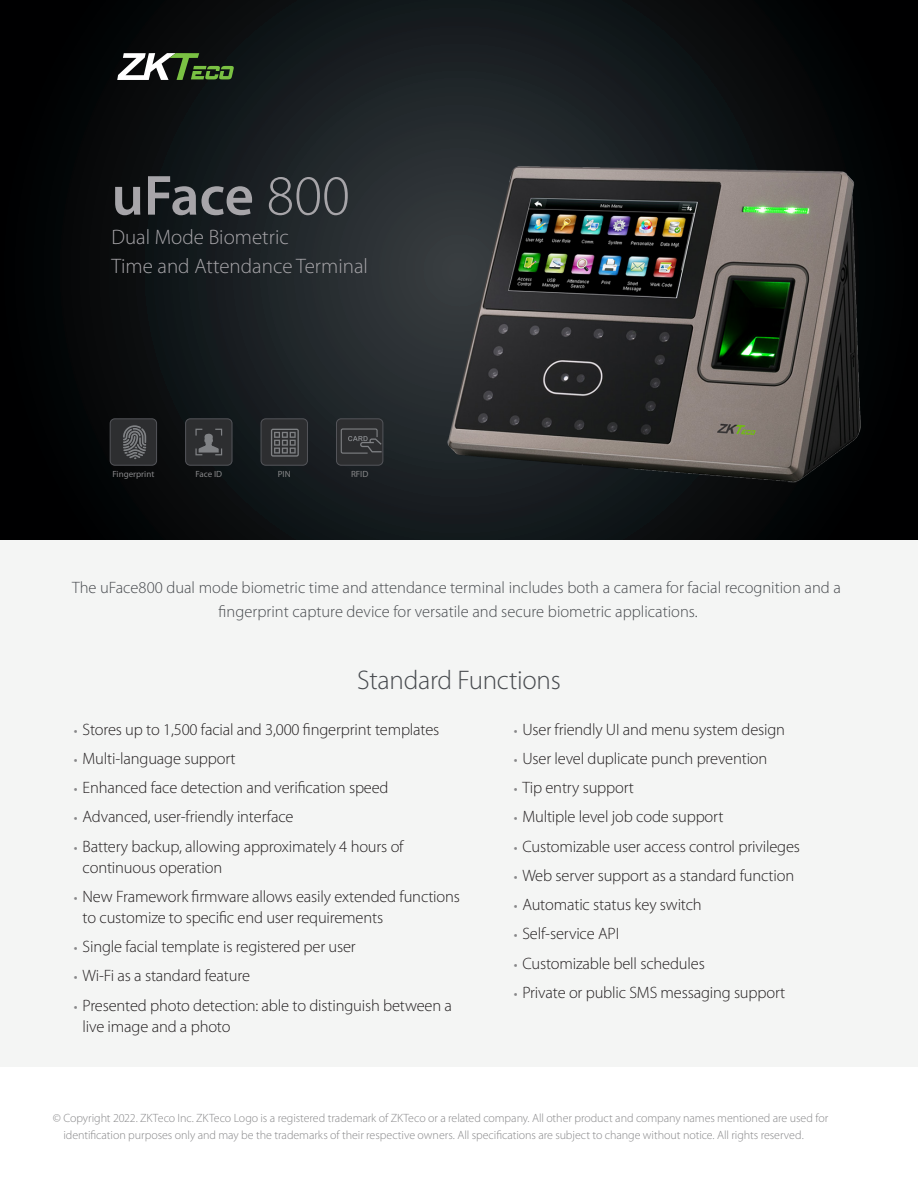
<style>
.page{position:relative;width:918px;height:1188px;background:#fff}
.page>*{position:absolute;margin:0;border:0;box-sizing:border-box;transform-origin:0 0}
.t1{font:600 57px "Myriad Pro";letter-spacing:-.005em;color:#a7a5a9}
.headlines{font:300 27px "Myriad Pro";letter-spacing:-.01em;color:#474a4e}
.t2{font:300 21px "Myriad Pro";color:#a7a5a9}
.t3{font:300 16.5px/21px "Myriad Pro";letter-spacing:-.01em;color:#231f20}
.INTRO{font:300 16.5px/24px "Myriad Pro";color:#474a4e;text-align:center}
.t4{font:300 12px/16.5px "Myriad Pro";letter-spacing:-.005em;color:#878789}
._18_-H3{font:9px "Myriad Pro";color:#878789}
.s1{font-weight:300}
.s2{font-weight:400;font-size:13.5px;color:#878789}
</style>
<div class="page">
<div style="left:0;top:540px;width:918px;height:526px;background:#f4f5f4"></div>
<svg style="left:0;top:0;width:918px;height:540px;background:#101416"></svg>
<img style="left:443px;top:160px;width:421px;height:326px">
<svg style="left:117px;top:53px;width:117px;height:27px"></svg>
<div style="left:110px;top:419px;width:47px;height:46px;background:#2d2e30;border-radius:5px"></div>
<svg style="left:123px;top:425px;width:23px;height:34px"></svg>
<div style="left:110px;top:418px;width:47px;height:48px;border:1px solid #54555a;border-radius:5px"></div>
<div style="left:336px;top:419px;width:47px;height:46px;background:#2d2e30;border-radius:5px"></div>
<svg style="left:340px;top:428px;width:41px;height:26px"></svg>
<div style="left:336px;top:418px;width:47px;height:48px;border:1px solid #54555a;border-radius:5px"></div>
<div style="left:186px;top:419px;width:46px;height:46px;background:#2d2e30;border-radius:5px"></div>
<svg style="left:195px;top:429px;width:27px;height:26px"></svg>
<div style="left:185px;top:418px;width:47px;height:48px;border:1px solid #54555a;border-radius:5px"></div>
<div style="left:261px;top:419px;width:46px;height:46px;background:#2d2e30;border-radius:5px"></div>
<svg style="left:271px;top:429px;width:28px;height:28px"></svg>
<div style="left:261px;top:418px;width:47px;height:48px;border:1px solid #54555a;border-radius:5px"></div>
<p class="t1" style="left:111px;top:159px;width:240px">uFace <span class="s1">800</span></p>
<p class="t2" style="left:111px;top:224px;width:179px">Dual Mode Biometric</p>
<p class="t2" style="left:111px;top:254px;width:258px">Time and Attendance Terminal</p>
<p class="_18_-H3" style="left:112px;top:469px;width:43px">Fingerprint</p>
<p class="_18_-H3" style="left:195px;top:469px;width:28px">Face ID</p>
<p class="_18_-H3" style="left:278px;top:469px;width:14px">PIN</p>
<p class="_18_-H3" style="left:351px;top:469px;width:19px">RFID</p>
<p class="INTRO" style="left:72px;top:575px;width:770px">The uFace800 dual mode biometric time and attendance terminal includes both a camera for facial recognition and a fingerprint capture device for versatile and secure biometric applications.</p>
<p class="headlines" style="left:357px;top:663px;width:205px">Standard Functions</p>
<p class="t3" style="left:74px;top:718px;width:367px"><span class="s2">•</span> Stores up to 1,500 facial and 3,000 fingerprint templates</p>
<p class="t3" style="left:74px;top:748px;width:163px"><span class="s2">•</span> Multi-language support</p>
<p class="t3" style="left:74px;top:777px;width:316px"><span class="s2">•</span> Enhanced face detection and verification speed</p>
<p class="t3" style="left:74px;top:806px;width:221px"><span class="s2">•</span> Advanced, user-friendly interface</p>
<p class="t3" style="left:83px;top:835px;width:323px;text-indent:-9px"><span class="s2">•</span> Battery backup, allowing approximately 4 hours of continuous operation</p>
<p class="t3" style="left:83px;top:886px;width:379px;text-indent:-9px"><span class="s2">•</span> New Framework firmware allows easily extended functions to customize to specific end user requirements</p>
<p class="t3" style="left:74px;top:936px;width:283px"><span class="s2">•</span> Single facial template is registered per user</p>
<p class="t3" style="left:74px;top:965px;width:178px"><span class="s2">•</span> Wi-Fi as a standard feature</p>
<p class="t3" style="left:83px;top:994px;width:371px;text-indent:-9px"><span class="s2">•</span> Presented photo detection: able to distinguish between a live image and a photo</p>
<p class="t3" style="left:514px;top:718px;width:273px"><span class="s2">•</span> User friendly UI and menu system design</p>
<p class="t3" style="left:514px;top:748px;width:255px"><span class="s2">•</span> User level duplicate punch prevention</p>
<p class="t3" style="left:514px;top:777px;width:122px"><span class="s2">•</span> Tip entry support</p>
<p class="t3" style="left:514px;top:806px;width:211px"><span class="s2">•</span> Multiple level job code support</p>
<p class="t3" style="left:514px;top:835px;width:288px"><span class="s2">•</span> Customizable user access control privileges</p>
<p class="t3" style="left:514px;top:865px;width:282px"><span class="s2">•</span> Web server support as a standard function</p>
<p class="t3" style="left:514px;top:894px;width:190px"><span class="s2">•</span> Automatic status key switch</p>
<p class="t3" style="left:514px;top:923px;width:107px"><span class="s2">•</span> Self-service API</p>
<p class="t3" style="left:514px;top:952px;width:193px"><span class="s2">•</span> Customizable bell schedules</p>
<p class="t3" style="left:514px;top:982px;width:273px"><span class="s2">•</span> Private or public SMS messaging support</p>
<p class="t4" style="left:63px;top:1110px;width:766px;text-indent:-11px">© Copyright 2022. ZKTeco Inc. ZKTeco Logo is a registered trademark of ZKTeco or a related company. All other product and company names mentioned are used for identification purposes only and may be the trademarks of their respective owners. All specifications are subject to change without notice. All rights reserved.</p>
</div>
